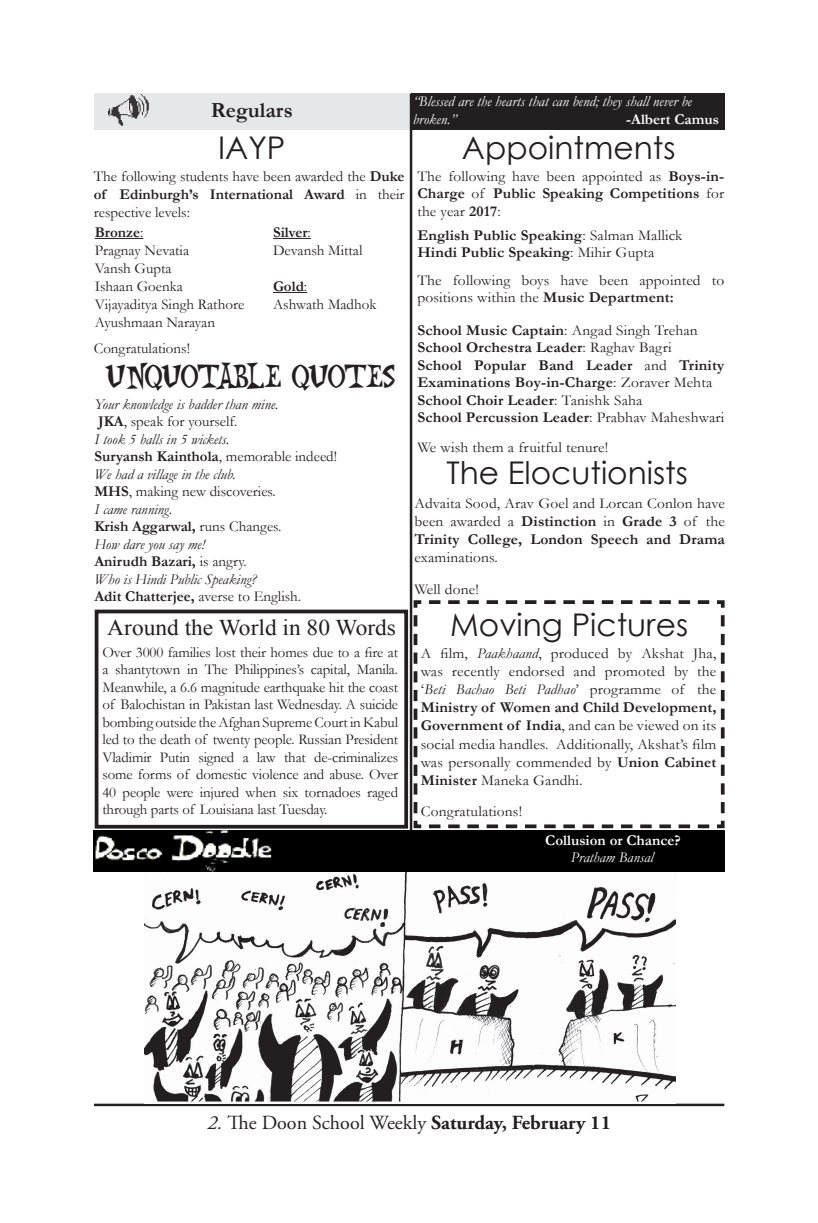
<style>
.page{position:relative;width:818px;height:1223px;background:#fff}
.page>*{position:absolute;margin:0;border:0;box-sizing:border-box;transform-origin:0 0}
.t1{font:31.25px "Century Gothic";color:#231f20}
.t2{font:31.25px "Monkey Chunks";letter-spacing:-.03em;color:#231f20}
.t3{font:22.5px "Times New Roman";color:#231f20;scale:1.04 1}
.t4{font:700 21.75px "Garamond";color:#231f20}
.t5{font:20px "Adobe Garamond Pro";color:#231f20}
.t6{font:15px/17.5px "Garamond";color:#231f20;text-align:justify}
.t7{font:700 15px/17.5px "Garamond";letter-spacing:.01em;color:#231f20}
.t8{font:italic 15px "Garamond";color:#231f20}
.t9{font:italic 15px/18px "Garamond";color:#fff}
.t10{font:700 15px "Garamond";color:#fff}
.s1{font-weight:700}
.s2{font-weight:400}
.s3{font-style:italic}
</style>
<div class="page">
<hr style="left:94px;top:1103px;width:630px;height:3px;background:#231f20">
<img style="left:144px;top:872px;width:531px;height:230px">
<div style="left:94px;top:94px;width:317px;height:36px;background:#e6e7e9"></div>
<hr style="left:410px;top:94px;width:2px;height:776px;background:#231f20">
<div style="left:411px;top:94px;width:313px;height:36px;background:#231f20"></div>
<img style="left:95px;top:93px;width:73px;height:33px">
<img style="left:94px;top:831px;width:630px;height:40px">
<div style="left:95px;top:609px;width:313px;height:219px;border:4px solid #231f20"></div>
<svg style="left:412px;top:598px;width:313px;height:232px"></svg>
<hr style="left:95px;top:238px;width:48px;height:1px;background:#231f20">
<hr style="left:273px;top:238px;width:38px;height:1px;background:#231f20">
<hr style="left:273px;top:292px;width:34px;height:1px;background:#231f20">
<p class="t4" style="left:211px;top:95px;width:83px">Regulars</p>
<p class="t1" style="left:218px;top:126px;width:69px">IAYP</p>
<p class="t6" style="left:94px;top:167px;width:312px;line-height:18px">The following students have been awarded the <span class="s1">Duke of Edinburgh’s International Award</span> in their respective levels:</p>
<p class="t7" style="left:95px;top:224px;width:50px">Bronze<span class="s2">:</span></p>
<p class="t6" style="left:95px;top:241px;width:96px">Pragnay Nevatia</p>
<p class="t6" style="left:95px;top:259px;width:78px">Vansh Gupta</p>
<p class="t6" style="left:95px;top:277px;width:90px">Ishaan Goenka</p>
<p class="t6" style="left:95px;top:295px;width:151px">Vijayaditya Singh Rathore</p>
<p class="t6" style="left:95px;top:313px;width:122px">Ayushmaan Narayan</p>
<p class="t6" style="left:94px;top:339px;width:98px">Congratulations!</p>
<p class="t7" style="left:273px;top:224px;width:39px">Silver<span class="s2">:</span></p>
<p class="t6" style="left:273px;top:241px;width:91px">Devansh Mittal</p>
<p class="t7" style="left:273px;top:278px;width:36px">Gold<span class="s2">:</span></p>
<p class="t6" style="left:273px;top:295px;width:105px">Ashwath Madhok</p>
<p class="t2" style="left:105px;top:354px;width:291px">UNQUOTABLE QUOTES</p>
<p class="t8" style="left:94px;top:394px;width:185px">Your knowledge is badder than mine.</p>
<p class="t6" style="left:98px;top:412px;width:141px"><span class="s1">JKA</span>, speak for yourself.</p>
<p class="t8" style="left:94px;top:429px;width:136px">I took 5 balls in 5 wickets.</p>
<p class="t7" style="left:94px;top:448px;width:244px">Suryansh Kainthola<span class="s2">, memorable indeed!</span></p>
<p class="t8" style="left:94px;top:464px;width:143px">We had a village in the club.</p>
<p class="t6" style="left:94px;top:482px;width:183px"><span class="s1">MHS</span>, making new discoveries.</p>
<p class="t8" style="left:94px;top:499px;width:80px">I came ranning.</p>
<p class="t7" style="left:94px;top:518px;width:188px">Krish Aggarwal, <span class="s2">runs Changes.</span></p>
<p class="t8" style="left:94px;top:534px;width:112px">How dare you say me!</p>
<p class="t7" style="left:94px;top:553px;width:154px">Anirudh Bazari, <span class="s2">is angry.</span></p>
<p class="t8" style="left:94px;top:569px;width:164px">Who is Hindi Public Speaking?</p>
<p class="t6" style="left:94px;top:587px;width:208px"><span class="s1">Adit Chatterjee,</span> averse to English.</p>
<p class="t9" style="left:412px;top:92px;width:281px">“Blessed are the hearts that can bend; they shall never be broken.”</p>
<p class="t10" style="left:626px;top:109px;width:94px">-Albert Camus</p>
<p class="t1" style="left:462px;top:126px;width:215px">Appointments</p>
<p class="t6" style="left:417px;top:167px;width:308px">The following have been appointed as <span class="s1">Boys-in-Charge</span> of <span class="s1">Public Speaking Competitions</span> for the year <span class="s1">2017</span>:</p>
<p class="t7" style="left:417px;top:226px;width:266px">English Public Speaking<span class="s2">: Salman Mallick</span></p>
<p class="t7" style="left:417px;top:244px;width:238px">Hindi Public Speaking<span class="s2">: Mihir Gupta</span></p>
<p class="t6" style="left:417px;top:271px;width:308px">The following boys have been appointed to positions within the <span class="s1">Music Department:</span></p>
<p class="t7" style="left:417px;top:321px;width:282px">School Music Captain<span class="s2">: Angad Singh Trehan</span></p>
<p class="t7" style="left:417px;top:339px;width:256px">School Orchestra Leader<span class="s2">: Raghav Bagri</span></p>
<p class="t7" style="left:417px;top:356px;width:308px">School Popular Band Leader <span class="s2">and</span> Trinity<br>Examinations Boy-in-Charge<span class="s2">: Zoraver Mehta</span></p>
<p class="t7" style="left:417px;top:391px;width:226px">School Choir Leader<span class="s2">: Tanishk Saha</span></p>
<p class="t7" style="left:417px;top:409px;width:308px">School Percussion Leader<span class="s2">: Prabhav Maheshwari</span></p>
<p class="t6" style="left:417px;top:438px;width:192px">We wish them a fruitful tenure!</p>
<p class="t1" style="left:446px;top:451px;width:243px">The Elocutionists</p>
<p class="t6" style="left:414px;top:494px;width:312px;line-height:18px">Advaita Sood, Arav Goel and Lorcan Conlon have been awarded a <span class="s1">Distinction</span> in <span class="s1">Grade 3</span> of the <span class="s1">Trinity College, London Speech and Drama </span>examinations.</p>
<p class="t6" style="left:414px;top:580px;width:66px">Well done!</p>
<p class="t1" style="left:450px;top:603px;width:239px">Moving Pictures</p>
<p class="t3" style="left:107px;top:612px;width:279px">Around the World in 80 Words</p>
<p class="t6" style="left:102px;top:643px;width:297px">Over 3000 families lost their homes due to a fire at a shantytown in The Philippines’s capital, Manila.<br>Meanwhile, a 6.6 magnitude earthquake hit the coast of Balochistan in Pakistan last Wednesday. A suicide bombing outside the Afghan Supreme Court in Kabul led to the death of twenty people. Russian President Vladimir Putin signed a law that de-criminalizes some forms of domestic violence and abuse. Over 40 people were injured when six tornadoes raged through parts of Louisiana last Tuesday.</p>
<p class="t6" style="left:420px;top:644px;width:297px;line-height:18px">A film, <span class="s3">Paakhaand</span>, produced by Akshat Jha, was recently endorsed and promoted by the ‘<span class="s3">Beti Bachao Beti Padhao</span>’ programme of the <span class="s1">Ministry of Women and Child Development, Government of India</span>, and can be viewed on its social media handles. Additionally, Akshat’s film was personally commended by <span class="s1">Union Cabinet Minister</span> Maneka Gandhi.</p>
<p class="t6" style="left:420px;top:802px;width:103px">Congratulations!</p>
<p class="t10" style="left:545px;top:830px;width:137px">Collusion or Chance?</p>
<p class="t9" style="left:571px;top:848px;width:84px">Pratham Bansal</p>
<h3 class="t5" style="left:207px;top:1111px;width:405px"><span class="s3">2.</span> The Doon School Weekly <span class="s1">Saturday, February 11</span></h3>
</div>
